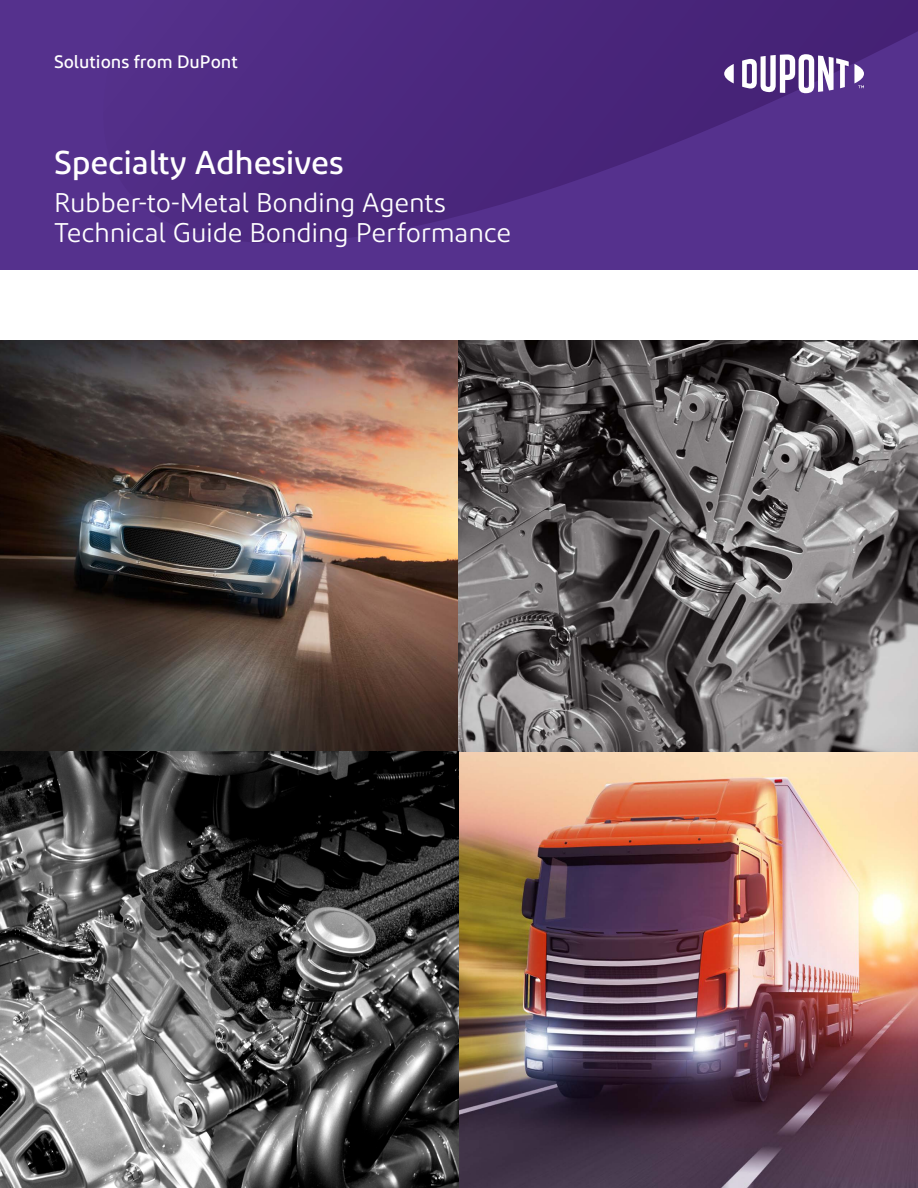
<style>
.page{position:relative;width:918px;height:1188px;background:#fff}
.page>*{position:absolute;margin:0;border:0;box-sizing:border-box;transform-origin:0 0}
.t1{font:500 33px "Diodrum";letter-spacing:-.01em;color:#fff}
.t2{font:27px/30px "Diodrum";letter-spacing:-.01em;color:#fff}
.t3{font:500 18px "Diodrum";color:#fff}
</style>
<div class="page">
<img style="left:0;top:341px;width:918px;height:847px">
<div style="left:0;top:0;width:918px;height:270px;background:#55318d"></div>
<svg style="left:206px;top:0;width:712px;height:243px"></svg>
<svg style="left:724px;top:64px;width:10px;height:19px"></svg>
<svg style="left:742px;top:54px;width:122px;height:39px"></svg>
<p class="t3" style="left:54px;top:50px;width:185px">Solutions from DuPont</p>
<p class="t1" style="left:54px;top:142px;width:291px">Specialty Adhesives</p>
<p class="t2" style="left:54px;top:187px;width:459px">Rubber-to-Metal Bonding Agents<br>Technical Guide Bonding Performance</p>
</div>
